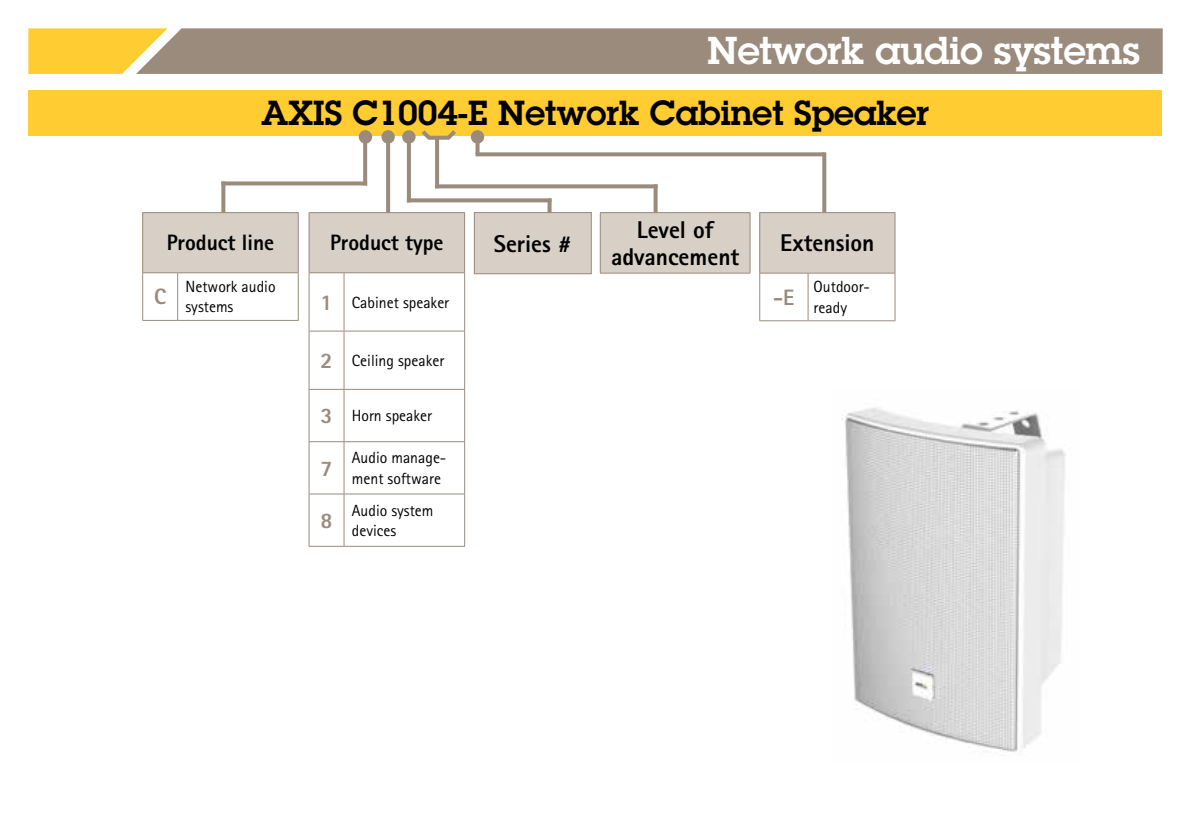
<style>
.page{position:relative;width:1191px;height:840px;background:#fff}
.page>*{position:absolute;margin:0;border:0;box-sizing:border-box;transform-origin:0 0}
.t1{font:600 38px "Lubalin Graph ECG";letter-spacing:-.005em;color:#fff}
.t2{font:600 34px "Lubalin Graph ECG";color:#000}
.t3{font:800 24.2px/26.8px "Rotis Sans Serif Pro";color:#000;text-align:center}
.t4{font:800 22.2px "Rotis Sans Serif Pro";color:#000}
.t5{font:800 22.2px "Rotis Sans Serif Pro";color:#9a8b7d}
.t6{font:16.2px/20.2px "Rotis Sans Serif Pro";color:#000}
.s1{font-weight:800;font-size:22.2px;color:#9a8b7d}
</style>
<div class="page">
<div style="left:29px;top:90px;width:1133px;height:46px;background:#ffcc31"></div>
<div style="left:168px;top:28px;width:994px;height:46px;background:#9a8b7d"></div>
<svg style="left:28px;top:28px;width:140px;height:46px;background:#f6cb4a"></svg>
<img style="left:841px;top:407px;width:225px;height:345px">
<div style="left:474px;top:212px;width:117px;height:61px;background:#d8cfc6"></div>
<div style="left:474px;top:212px;width:117px;height:62px;border:1px solid #9a8b7d"></div>
<div style="left:143px;top:212px;width:155px;height:60px;background:#d8cfc6"></div>
<hr style="left:142px;top:212px;width:36px;height:1px;background:#9a8b7d">
<hr style="left:142px;top:213px;width:1px;height:59px;background:#9a8b7d">
<hr style="left:178px;top:212px;width:120px;height:1px;background:#9a8b7d">
<hr style="left:298px;top:213px;width:1px;height:59px;background:#9a8b7d">
<hr style="left:142px;top:272px;width:36px;height:1px;background:#9a8b7d">
<hr style="left:142px;top:273px;width:1px;height:47px;background:#9a8b7d">
<hr style="left:178px;top:272px;width:120px;height:1px;background:#9a8b7d">
<hr style="left:177px;top:273px;width:1px;height:47px;background:#9a8b7d">
<hr style="left:298px;top:273px;width:1px;height:47px;background:#9a8b7d">
<hr style="left:142px;top:320px;width:36px;height:1px;background:#9a8b7d">
<hr style="left:178px;top:320px;width:120px;height:1px;background:#9a8b7d">
<div style="left:309px;top:212px;width:155px;height:60px;background:#d8cfc6"></div>
<hr style="left:309px;top:212px;width:35px;height:1px;background:#9a8b7d">
<hr style="left:309px;top:213px;width:1px;height:59px;background:#9a8b7d">
<hr style="left:344px;top:212px;width:121px;height:1px;background:#9a8b7d">
<hr style="left:464px;top:213px;width:1px;height:59px;background:#9a8b7d">
<hr style="left:309px;top:272px;width:35px;height:1px;background:#9a8b7d">
<hr style="left:309px;top:273px;width:1px;height:57px;background:#9a8b7d">
<hr style="left:344px;top:272px;width:121px;height:1px;background:#9a8b7d">
<hr style="left:344px;top:273px;width:1px;height:57px;background:#9a8b7d">
<hr style="left:464px;top:273px;width:1px;height:57px;background:#9a8b7d">
<hr style="left:309px;top:330px;width:35px;height:1px;background:#9a8b7d">
<hr style="left:309px;top:331px;width:1px;height:58px;background:#9a8b7d">
<hr style="left:344px;top:330px;width:121px;height:1px;background:#9a8b7d">
<hr style="left:344px;top:331px;width:1px;height:58px;background:#9a8b7d">
<hr style="left:464px;top:331px;width:1px;height:58px;background:#9a8b7d">
<hr style="left:309px;top:389px;width:35px;height:1px;background:#9a8b7d">
<hr style="left:309px;top:389px;width:1px;height:52px;background:#9a8b7d">
<hr style="left:344px;top:389px;width:121px;height:1px;background:#9a8b7d">
<hr style="left:344px;top:389px;width:1px;height:52px;background:#9a8b7d">
<hr style="left:464px;top:389px;width:1px;height:52px;background:#9a8b7d">
<hr style="left:309px;top:441px;width:35px;height:1px;background:#9a8b7d">
<hr style="left:309px;top:441px;width:1px;height:52px;background:#9a8b7d">
<hr style="left:344px;top:441px;width:121px;height:1px;background:#9a8b7d">
<hr style="left:344px;top:441px;width:1px;height:52px;background:#9a8b7d">
<hr style="left:464px;top:441px;width:1px;height:52px;background:#9a8b7d">
<hr style="left:309px;top:493px;width:35px;height:1px;background:#9a8b7d">
<hr style="left:309px;top:494px;width:1px;height:51px;background:#9a8b7d">
<hr style="left:344px;top:493px;width:121px;height:1px;background:#9a8b7d">
<hr style="left:344px;top:494px;width:1px;height:51px;background:#9a8b7d">
<hr style="left:464px;top:494px;width:1px;height:51px;background:#9a8b7d">
<hr style="left:309px;top:545px;width:35px;height:1px;background:#9a8b7d">
<hr style="left:344px;top:545px;width:121px;height:1px;background:#9a8b7d">
<div style="left:759px;top:212px;width:136px;height:61px;background:#d8cfc6"></div>
<hr style="left:760px;top:273px;width:48px;height:1px;background:#9a8b7d">
<hr style="left:808px;top:273px;width:86px;height:1px;background:#9a8b7d">
<hr style="left:807px;top:273px;width:1px;height:47px;background:#9a8b7d">
<hr style="left:759px;top:320px;width:49px;height:1px;background:#9a8b7d">
<hr style="left:808px;top:320px;width:87px;height:1px;background:#9a8b7d">
<hr style="left:759px;top:212px;width:49px;height:1px;background:#9a8b7d">
<hr style="left:759px;top:213px;width:1px;height:60px;background:#9a8b7d">
<hr style="left:808px;top:212px;width:87px;height:1px;background:#9a8b7d">
<hr style="left:894px;top:213px;width:1px;height:60px;background:#9a8b7d">
<hr style="left:759px;top:273px;width:1px;height:47px;background:#9a8b7d">
<hr style="left:894px;top:273px;width:1px;height:47px;background:#9a8b7d">
<div style="left:600px;top:212px;width:150px;height:61px;background:#d8cfc6"></div>
<hr style="left:749px;top:213px;width:1px;height:60px;background:#9a8b7d">
<hr style="left:600px;top:273px;width:150px;height:1px;background:#9a8b7d">
<hr style="left:600px;top:212px;width:150px;height:1px;background:#9a8b7d">
<hr style="left:600px;top:213px;width:1px;height:60px;background:#9a8b7d">
<svg style="left:475px;top:143px;width:4px;height:9px"></svg>
<div style="left:402px;top:130px;width:13px;height:13px;background:#9a8b7d;border-radius:50%"></div>
<hr style="left:407px;top:138px;width:4px;height:64px;background:#9a8b7d">
<div style="left:471px;top:130px;width:13px;height:13px;background:#9a8b7d;border-radius:50%"></div>
<svg style="left:475px;top:152px;width:347px;height:4px"></svg>
<div style="left:359px;top:130px;width:13px;height:13px;background:#9a8b7d;border-radius:50%"></div>
<svg style="left:363px;top:143px;width:4px;height:38px"></svg>
<svg style="left:221px;top:185px;width:4px;height:27px"></svg>
<svg style="left:221px;top:181px;width:146px;height:4px"></svg>
<hr style="left:435px;top:138px;width:4px;height:50px;background:#9a8b7d">
<svg style="left:653px;top:188px;width:4px;height:24px"></svg>
<svg style="left:439px;top:184px;width:218px;height:4px"></svg>
<div style="left:381px;top:130px;width:14px;height:13px;background:#9a8b7d;border-radius:50%"></div>
<svg style="left:386px;top:143px;width:4px;height:69px"></svg>
<svg style="left:822px;top:152px;width:4px;height:60px"></svg>
<svg style="left:411px;top:198px;width:136px;height:4px"></svg>
<svg style="left:547px;top:198px;width:4px;height:15px"></svg>
<svg style="left:421px;top:130px;width:35px;height:12px"></svg>
<h1 class="t1" style="left:707px;top:25px;width:434px">Network audio systems</h1>
<h2 class="t2" style="left:261px;top:91px;width:669px">AXIS C1004-E Network Cabinet Speaker</h2>
<h3 class="t4" style="left:167px;top:228px;width:109px">Product line</h3>
<h3 class="t3" style="left:494px;top:230px;width:80px">Series #</h3>
<h3 class="t4" style="left:330px;top:228px;width:115px">Product type</h3>
<h3 class="t5" style="left:154px;top:282px;width:13px">C</h3>
<p class="t6" style="left:185px;top:276px;width:92px">Network audio systems</p>
<p class="t6" style="left:320px;top:292px;width:130px"><span class="s1">1</span> Cabinet speaker</p>
<p class="t6" style="left:320px;top:350px;width:125px"><span class="s1">2</span> Ceiling speaker</p>
<p class="t6" style="left:320px;top:405px;width:113px"><span class="s1">3</span> Horn speaker</p>
<h3 class="t5" style="left:320px;top:453px;width:13px">7</h3>
<p class="t6" style="left:352px;top:447px;width:96px">Audio manage&shy;ment software</p>
<h3 class="t5" style="left:320px;top:506px;width:13px">8</h3>
<p class="t6" style="left:352px;top:500px;width:83px">Audio system devices</p>
<h3 class="t3" style="left:611px;top:216px;width:130px">Level of advancement</h3>
<h3 class="t3" style="left:780px;top:229px;width:96px">Extension</h3>
<h3 class="t5" style="left:773px;top:283px;width:23px">-E</h3>
<p class="t6" style="left:813px;top:277px;width:58px">Outdoor&shy;ready</p>
</div>
